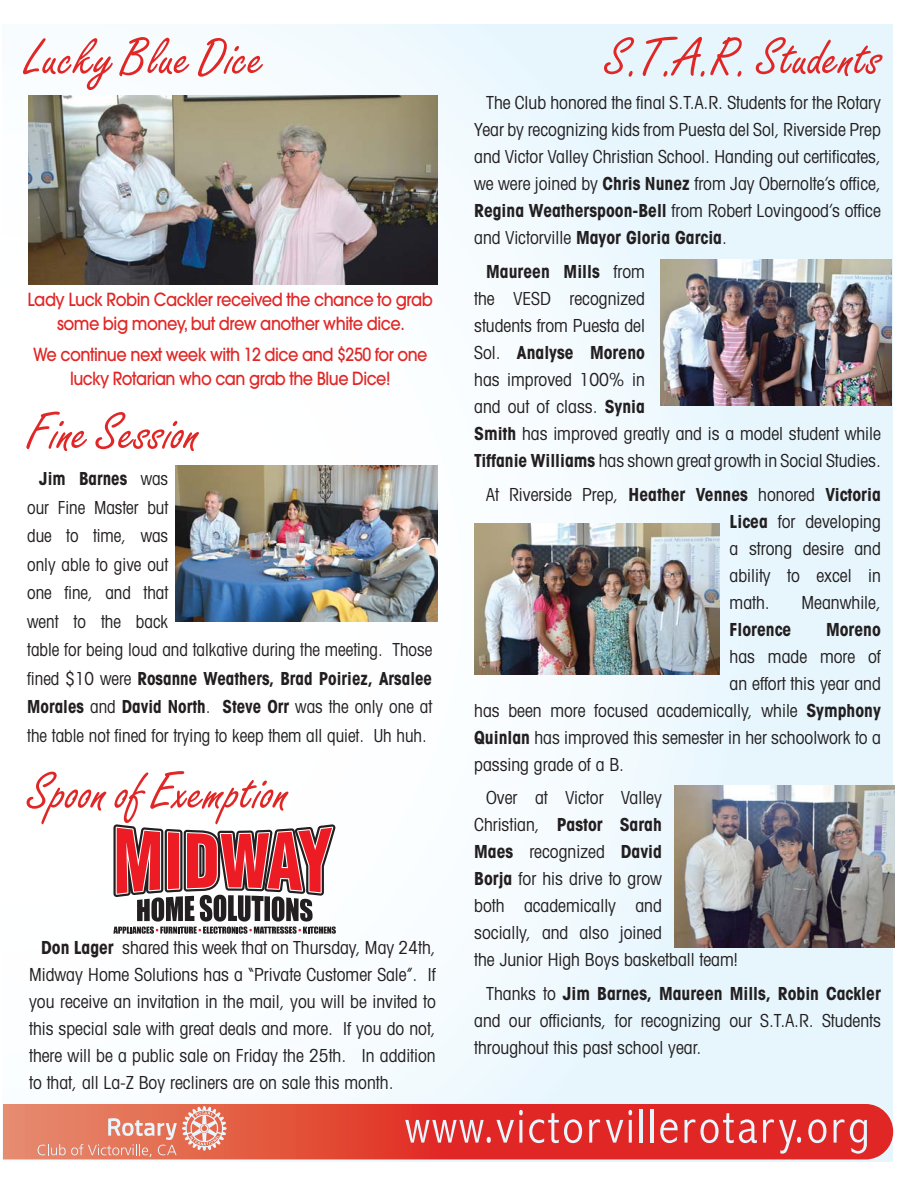
<style>
.page{position:relative;width:918px;height:1188px;background:#fff}
.page>*{position:absolute;margin:0;border:0;box-sizing:border-box;transform-origin:0 0}
.t1{font:54px "Freestyle Script";color:#e12726}
.t2{font:300 condensed 48.75px "Abadi";letter-spacing:.05em;color:#e7f6fd}
.t3{font:condensed 18px/27px "Avant Garde";color:#231f20;text-align:justify}
.t4{font:condensed 18px/28.5px "Avant Garde";color:#231f20;scale:.95 1}
.t5{font:500 18px/24px "Avant Garde";letter-spacing:-.03em;color:#e12726;text-align:center;scale:.9 1}
.t6{font:700 condensed 18px "Avant Garde";color:#231f20}
.s1{font-weight:700}
</style>
<div class="page">
<div style="left:3px;top:25px;width:889px;height:1136px;background:linear-gradient(to right,#fff,#e5f4fc)"></div>
<svg style="left:3px;top:1104px;width:890px;height:55px;background:#e13830"></svg>
<svg style="left:38px;top:1106px;width:189px;height:51px;background:#e48a74"></svg>
<img style="left:28px;top:95px;width:410px;height:190px">
<img style="left:175px;top:465px;width:263px;height:157px">
<svg style="left:113px;top:824px;width:223px;height:110px"></svg>
<img style="left:660px;top:259px;width:231px;height:147px">
<img style="left:474px;top:524px;width:245px;height:150px">
<img style="left:674px;top:786px;width:220px;height:161px">
<h1 class="t1" style="left:25px;top:40px;width:240px">Lucky Blue Dice</h1>
<p class="t5" style="left:28px;top:289px;width:452px">Lady Luck Robin Cackler received the chance to grab some big money, but drew another white dice.</p>
<p class="t5" style="left:33px;top:344px;width:440px">We continue next week with 12 dice and $250 for one lucky Rotarian who can grab the Blue Dice!</p>
<h1 class="t1" style="left:27px;top:415px;width:173px">Fine Session</h1>
<p class="t4" style="left:27px;top:466px;width:428px;text-indent:12px"><span class="s1">Jim Barnes</span> was<br>our Fine Master but<br>due to time, was<br>only able to give out<br>one fine, and that<br>went to the back<br>table for being loud and talkative during the meeting. Those fined $10 were <span class="s1">Rosanne Weathers, Brad Poiriez, Arsalee<br>Morales</span> and <span class="s1">David North</span>. <span class="s1">Steve Orr</span> was the only one at the table not fined for trying to keep them all quiet. Uh huh.</p>
<h1 class="t1" style="left:27px;top:774px;width:262px">Spoon of Exemption</h1>
<p class="t3" style="left:29px;top:936px;width:408px;text-indent:12px"><span class="s1">Don Lager</span> shared this week that on Thursday, May 24th, Midway Home Solutions has a “Private Customer Sale”. If you receive an invitation in the mail, you will be invited to this special sale with great deals and more. If you do not, there will be a public sale on Friday the 25th. In addition to that, all La-Z Boy recliners are on sale this month.</p>
<h1 class="t1" style="left:604px;top:40px;width:278px">S.T.A.R. Students</h1>
<p class="t3" style="left:474px;top:91px;width:408px;text-indent:12px">The Club honored the final S.T.A.R. Students for the Rotary Year by recognizing kids from Puesta del Sol, Riverside Prep and Victor Valley Christian School. Handing out certificates, we were joined by <span class="s1">Chris Nunez</span> from Jay Obernolte’s office, <span class="s1">Regina Weatherspoon-Bell</span> from Robert Lovingood’s office and Victorville <span class="s1">Mayor Gloria Garcia</span>.</p>
<p class="t3" style="left:474px;top:260px;width:408px;text-align:left;text-indent:12px"><span class="s1">Maureen Mills</span> from<br>the VESD recognized<br>students from Puesta del<br>Sol. <span class="s1">Analyse Moreno<br></span>has improved 100% in<br>and out of class. <span class="s1">Synia<br>Smith</span> has improved greatly and is a model student while<br><span class="s1">Tiffanie Williams</span> has shown great growth in Social Studies.</p>
<p class="t3" style="left:730px;top:482px;width:153px;text-indent:-243px">At Riverside Prep, <span class="s1">Heather Vennes</span> honored <span class="s1">Victoria Licea</span> for developing a strong desire and ability to excel in math.</p>
<p class="t3" style="left:802px;top:590px;width:81px">Meanwhile,</p>
<p class="t6" style="left:730px;top:623px;width:63px">Florence</p>
<p class="t6" style="left:826px;top:623px;width:56px">Moreno</p>
<p class="t3" style="left:730px;top:644px;width:153px">has made more of</p>
<p class="t3" style="left:730px;top:671px;width:153px">an effort this year and</p>
<p class="t3" style="left:474px;top:698px;width:408px">has been more focused academically, while <span class="s1">Symphony</span></p>
<p class="t3" style="left:474px;top:725px;width:408px"><span class="s1">Quinlan</span> has improved this semester in her schoolwork to a</p>
<p class="t3" style="left:474px;top:752px;width:151px">passing grade of a B.</p>
<p class="t3" style="left:474px;top:786px;width:265px;text-align:left;text-indent:12px">Over at Victor Valley<br>Christian, <span class="s1">Pastor Sarah<br>Maes</span> recognized <span class="s1">David<br>Borja</span> for his drive to grow<br>both academically and<br>socially, and also joined<br>the Junior High Boys basketball team!</p>
<p class="t3" style="left:474px;top:982px;width:408px;text-indent:12px">Thanks to <span class="s1">Jim Barnes, Maureen Mills, Robin Cackler </span>and our officiants, for recognizing our S.T.A.R. Students throughout this past school year.</p>
<h2 class="t2" style="left:405px;top:1100px;width:466px">www.victorvillerotary.org</h2>
</div>
